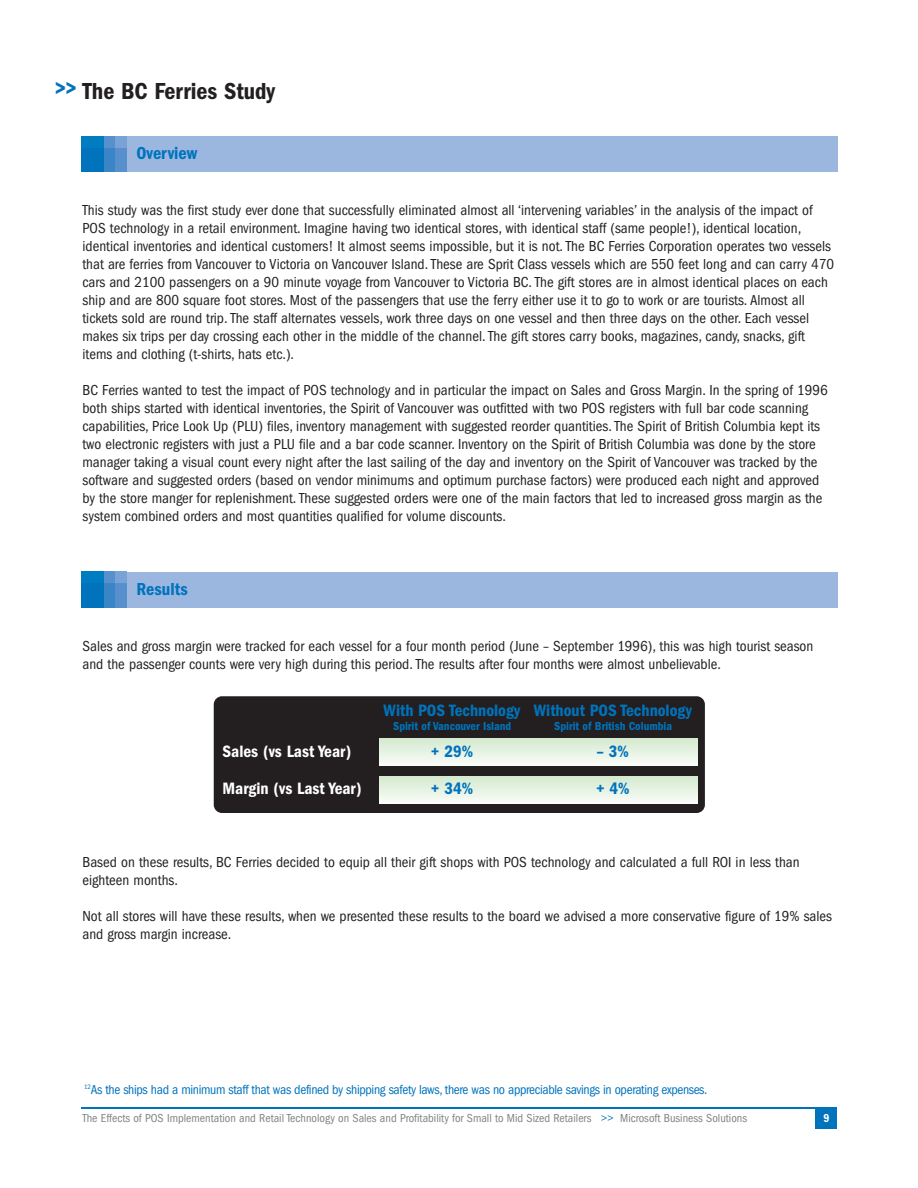
<style>
.page{position:relative;width:918px;height:1188px;background:#fff}
.page>*{position:absolute;margin:0;border:0;box-sizing:border-box;transform-origin:0 0}
.t1{font:600 condensed 24px "Franklin Gothic";color:#231f20}
.t2{font:600 condensed 21px "Franklin Gothic";color:#0073bc}
.t3{font:600 condensed 18px "Franklin Gothic";color:#0073bc}
.t4{font:600 condensed 17.1px "Franklin Gothic";color:#0073bc}
.t5{font:600 condensed 17.1px "Franklin Gothic";color:#fff}
.t6{font:condensed 15px/18px "Franklin Gothic";color:#231f20}
.t7{font:condensed 13.5px "Franklin Gothic";letter-spacing:-.025em;color:#0073bc}
.t8{font:condensed 12px "Franklin Gothic";color:#808285}
.t9{font:600 condensed 12px "Franklin Gothic";color:#0073bc}
.t10{font:600 condensed 12px "Franklin Gothic";color:#fff}
.s1{color:#0073bc}
</style>
<div class="page">
<div style="left:81px;top:136px;width:756px;height:36px;background:#9bb7e0"></div>
<div style="left:81px;top:136px;width:46px;height:36px;background:#0073bc"></div>
<div style="left:104px;top:136px;width:23px;height:36px;background:#3985c6"></div>
<div style="left:115px;top:136px;width:12px;height:36px;background:#5790cc"></div>
<div style="left:81px;top:136px;width:46px;height:12px;background:#007cc1"></div>
<div style="left:104px;top:136px;width:23px;height:12px;background:#5790cc"></div>
<div style="left:115px;top:136px;width:12px;height:12px;background:#79a2d6"></div>
<div style="left:81px;top:572px;width:756px;height:35px;background:#9bb7e0"></div>
<div style="left:81px;top:572px;width:46px;height:35px;background:#0073bc"></div>
<div style="left:104px;top:572px;width:23px;height:35px;background:#3985c6"></div>
<div style="left:115px;top:572px;width:12px;height:35px;background:#5790cc"></div>
<div style="left:81px;top:572px;width:46px;height:11px;background:#007cc1"></div>
<div style="left:104px;top:572px;width:23px;height:11px;background:#5790cc"></div>
<div style="left:115px;top:572px;width:12px;height:11px;background:#79a2d6"></div>
<div style="left:214px;top:696px;width:491px;height:117px;background:#231f20;border-radius:8px"></div>
<div style="left:380px;top:739px;width:318px;height:26px;background:linear-gradient(to bottom,#d4ead1,#f8fbf6)"></div>
<svg style="left:380px;top:776px;width:318px;height:27px;background:#e6f2e3"></svg>
<hr style="left:81px;top:1107px;width:756px;height:2px;background:#0073bc">
<div style="left:816px;top:1108px;width:21px;height:21px;background:#0073bc"></div>
<h2 class="t2" style="left:55px;top:81px;width:23px">&gt;&gt;</h2>
<h1 class="t1" style="left:82px;top:82px;width:194px">The BC Ferries Study</h1>
<p class="t3" style="left:136px;top:147px;width:62px">Overview</p>
<p class="t6" style="left:82px;top:202px;width:753px">This study was the first study ever done that successfully eliminated almost all ‘intervening variables’ in the analysis of the impact of POS technology in a retail environment. Imagine having two identical stores, with identical staff (same people!), identical location, identical inventories and identical customers! It almost seems impossible, but it is not. The BC Ferries Corporation operates two vessels that are ferries from Vancouver to Victoria on Vancouver Island. These are Sprit Class vessels which are 550 feet long and can carry 470 cars and 2100 passengers on a 90 minute voyage from Vancouver to Victoria BC. The gift stores are in almost identical places on each ship and are 800 square foot stores. Most of the passengers that use the ferry either use it to go to work or are tourists. Almost all tickets sold are round trip. The staff alternates vessels, work three days on one vessel and then three days on the other. Each vessel makes six trips per day crossing each other in the middle of the channel. The gift stores carry books, magazines, candy, snacks, gift items and clothing (t-shirts, hats etc.).</p>
<p class="t6" style="left:83px;top:382px;width:747px">BC Ferries wanted to test the impact of POS technology and in particular the impact on Sales and Gross Margin. In the spring of 1996 both ships started with identical inventories, the Spirit of Vancouver was outfitted with two POS registers with full bar code scanning capabilities, Price Look Up (PLU) files, inventory management with suggested reorder quantities. The Spirit of British Columbia kept its two electronic registers with just a PLU file and a bar code scanner. Inventory on the Spirit of British Columbia was done by the store manager taking a visual count every night after the last sailing of the day and inventory on the Spirit of Vancouver was tracked by the software and suggested orders (based on vendor minimums and optimum purchase factors) were produced each night and approved by the store manger for replenishment. These suggested orders were one of the main factors that led to increased gross margin as the system combined orders and most quantities qualified for volume discounts.</p>
<p class="t3" style="left:136px;top:583px;width:53px">Results</p>
<p class="t6" style="left:82px;top:638px;width:732px">Sales and gross margin were tracked for each vessel for a four month period (June – September 1996), this was high tourist season and the passenger counts were very high during this period. The results after four months were almost unbelievable.</p>
<p class="t4" style="left:384px;top:705px;width:310px">With POS Technology Without POS Technology</p>
<p class="t9" style="left:393px;top:722px;width:120px">Spirit of Vancouver Island</p>
<p class="t9" style="left:554px;top:722px;width:119px">Spirit of British Columbia</p>
<p class="t5" style="left:222px;top:745px;width:130px">Sales (vs Last Year)</p>
<p class="t4" style="left:431px;top:745px;width:44px">+ 29%</p>
<p class="t4" style="left:597px;top:745px;width:34px">– 3%</p>
<p class="t5" style="left:222px;top:783px;width:141px">Margin (vs Last Year)</p>
<p class="t4" style="left:431px;top:783px;width:44px">+ 34%</p>
<p class="t4" style="left:596px;top:783px;width:35px">+ 4%</p>
<p class="t6" style="left:82px;top:854px;width:719px">Based on these results, BC Ferries decided to equip all their gift shops with POS technology and calculated a full ROI in less than eighteen months.</p>
<p class="t6" style="left:82px;top:908px;width:751px">Not all stores will have these results, when we presented these results to the board we advised a more conservative figure of 19% sales and gross margin increase.</p>
<p class="t7" style="left:84px;top:1085px;width:625px"><sup>12</sup>As the ships had a minimum staff that was defined by shipping safety laws, there was no appreciable savings in operating expenses.</p>
<p class="t8" style="left:82px;top:1114px;width:666px">The Effects of POS Implementation and Retail Technology on Sales and Profitability for Small to Mid Sized Retailers <span class="s1">&gt;&gt;</span> Microsoft Business Solutions</p>
<p class="t10" style="left:824px;top:1114px;width:8px">9</p>
</div>
